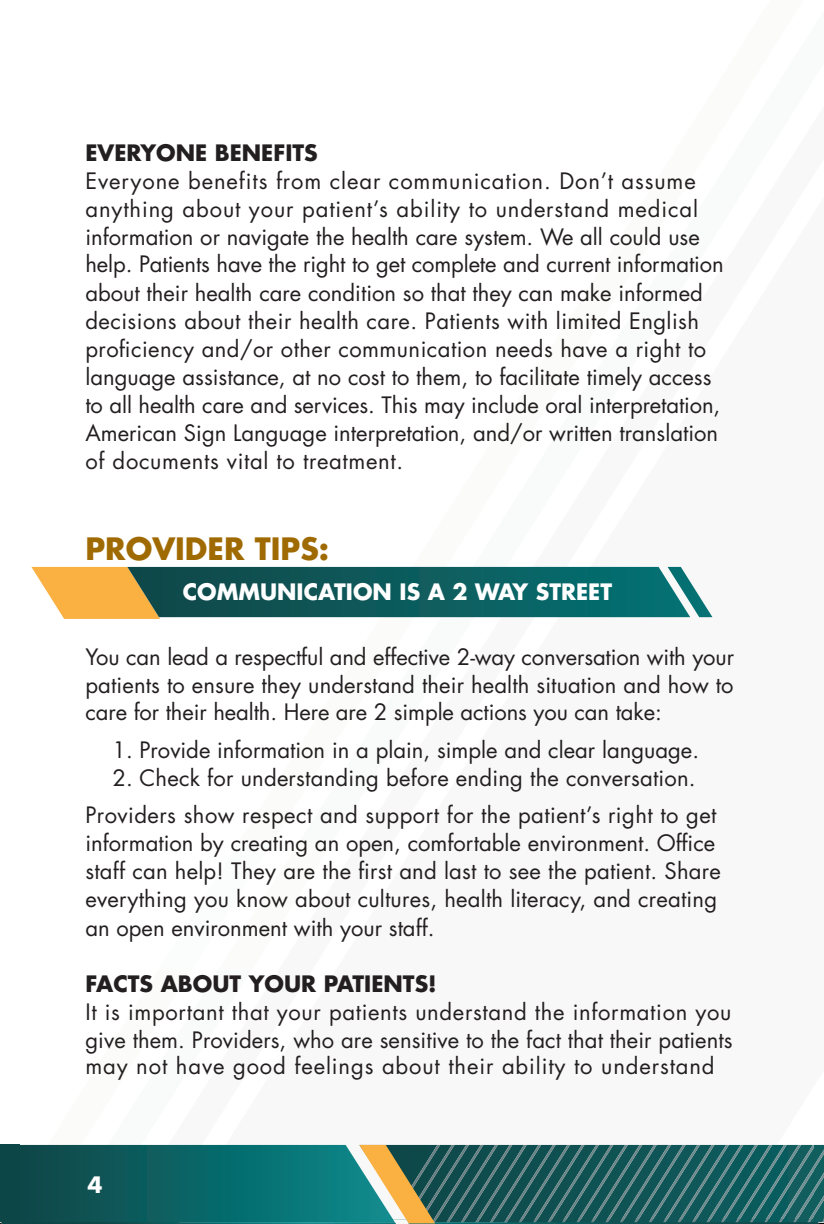
<style>
.page{position:relative;width:824px;height:1224px;background:#fff}
.page>*{position:absolute;margin:0;border:0;box-sizing:border-box;transform-origin:0 0}
.t1{font:700 30px "Futura Std";color:#a06a02}
.t2{font:22px/28px "Futura Std";color:#231f20}
.t3{font:700 22px "Futura Std";color:#231f20}
.t4{font:700 22px "Futura Std";color:#fff}
</style>
<div class="page">
<svg style="left:31px;top:567px;width:681px;height:52px;background:#427667"></svg>
<div style="left:0;top:1144px;width:20px;height:79px;background:#0d4647"></div>
<svg style="left:12px;top:1144px;width:812px;height:80px;background:#266967"></svg>
<h2 class="t3" style="left:85px;top:138px;width:234px">EVERYONE BENEFITS</h2>
<p class="t2" style="left:85px;top:167px;width:639px">Everyone benefits from clear communication. Don’t assume anything about your patient’s ability to understand medical information or navigate the health care system. We all could use help. Patients have the right to get complete and current information</p>
<p class="t2" style="left:85px;top:279px;width:636px">about their health care condition so that they can make informed decisions about their health care. Patients with limited English proficiency and/or other communication needs have a right to language assistance, at no cost to them, to facilitate timely access to all health care and services. This may include oral interpretation, American Sign Language interpretation, and/or written translation of documents vital to treatment.</p>
<h2 class="t1" style="left:85px;top:529px;width:245px">PROVIDER TIPS:</h2>
<h2 class="t4" style="left:183px;top:577px;width:430px">COMMUNICATION IS A 2 WAY STREET</h2>
<p class="t2" style="left:85px;top:644px;width:649px;line-height:27.2px;text-align:justify">You can lead a respectful and effective 2-way conversation with your patients to ensure they understand their health situation and how to care for their health. Here are 2 simple actions you can take:</p>
<p class="t2" style="left:112px;top:736px;width:588px">1. Provide information in a plain, simple and clear language.</p>
<p class="t2" style="left:112px;top:764px;width:584px">2. Check for understanding before ending the conversation.</p>
<p class="t2" style="left:85px;top:801px;width:636px">Providers show respect and support for the patient’s right to get information by creating an open, comfortable environment. Office staff can help! They are the first and last to see the patient. Share everything you know about cultures, health literacy, and creating an open environment with your staff.</p>
<h2 class="t3" style="left:85px;top:968px;width:352px">FACTS ABOUT YOUR PATIENTS!</h2>
<p class="t2" style="left:85px;top:998px;width:648px;line-height:27.2px;text-align:justify">It is important that your patients understand the information you give them. Providers, who are sensitive to the fact that their patients may not have good feelings about their ability to understand</p>
<p class="t4" style="left:87px;top:1170px;width:17px">4</p>
</div>
